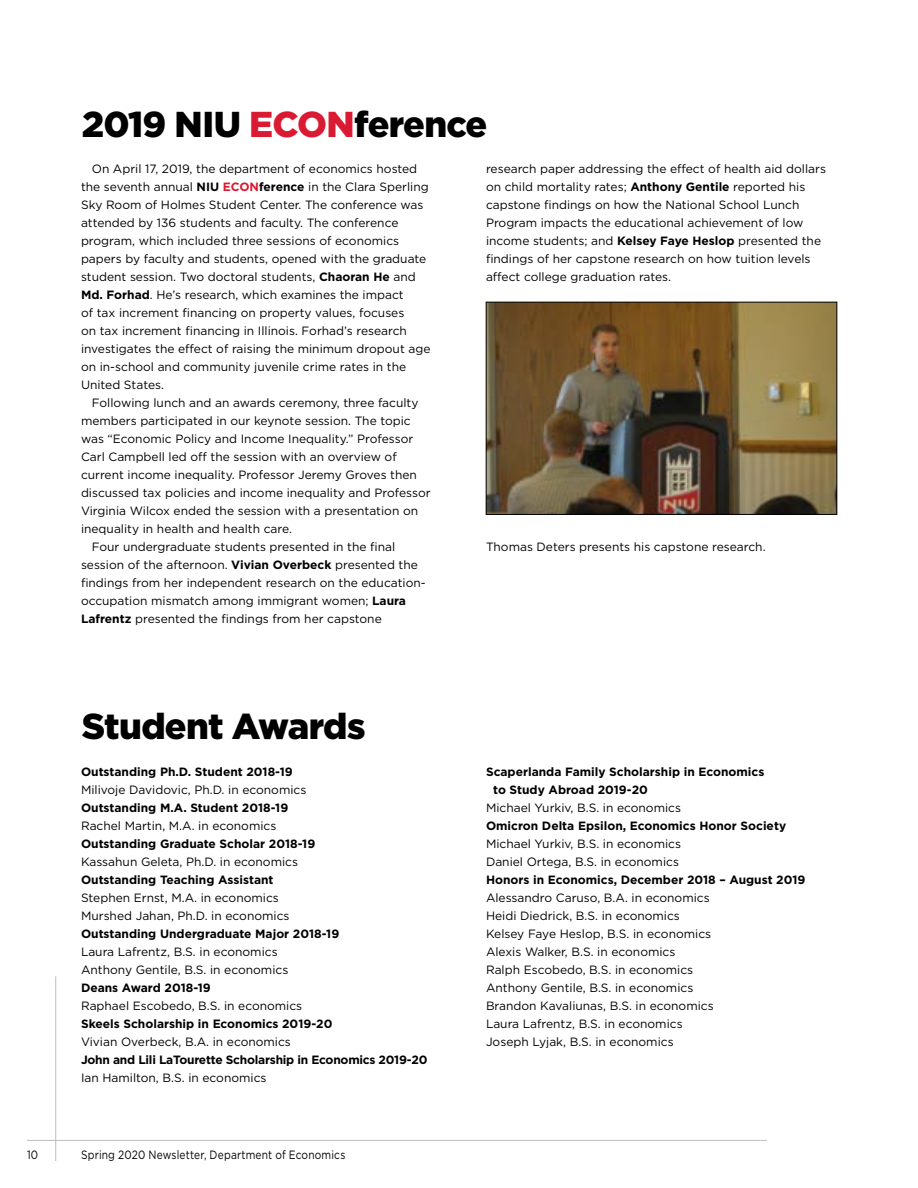
<style>
.page{position:relative;width:918px;height:1188px;background:#fff}
.page>*{position:absolute;margin:0;border:0;box-sizing:border-box;transform-origin:0 0}
.t1{font:900 36px "Gotham";letter-spacing:-.02em;color:#000}
.t2{font:12px/18px "Gotham";color:#000}
.t3{font:700 12px/18px "Gotham";color:#000}
.t4{font:700 12px "Gotham";letter-spacing:-.02em;color:#000}
.t5{font:12px "Gotham";color:#000;scale:.85 1}
.s1{color:#da1a32}
.s2{font-weight:700}
.s3{font-weight:700;color:#da1a32}
</style>
<div class="page">
<hr style="left:27px;top:1140px;width:740px;height:1px;background:#bcbec0">
<hr style="left:55px;top:976px;width:1px;height:185px;background:#bcbec0">
<img style="left:488px;top:304px;width:347px;height:209px">
<div style="left:486px;top:302px;width:351px;height:213px;border:1px solid #000"></div>
<h1 class="t1" style="left:82px;top:99px;width:407px">2019 NIU <span class="s1">ECON</span>ference</h1>
<p class="t2" style="left:81px;top:160px;width:351px;text-indent:11px">On April 17, 2019, the department of economics hosted the seventh annual <span class="s2">NIU</span> <span class="s3">ECON</span><span class="s2">ference</span> in the Clara Sperling Sky Room of Holmes Student Center. The conference was attended by 136 students and faculty. The conference program, which included three sessions of economics papers by faculty and students, opened with the graduate student session. Two doctoral students, <span class="s2">Chaoran He</span> and <span class="s2">Md. Forhad</span>. He’s research, which examines the impact<br>of tax increment financing on property values, focuses<br>on tax increment financing in Illinois. Forhad’s research investigates the effect of raising the minimum dropout age on in-school and community juvenile crime rates in the United States.</p>
<p class="t2" style="left:92px;top:394px;width:328px">Following lunch and an awards ceremony, three faculty</p>
<p class="t2" style="left:81px;top:412px;width:331px">members participated in our keynote session. The topic</p>
<p class="t2" style="left:81px;top:430px;width:334px">was “Economic Policy and Income Inequality.” Professor</p>
<p class="t2" style="left:81px;top:448px;width:317px">Carl Campbell led off the session with an overview of</p>
<p class="t2" style="left:81px;top:466px;width:337px">current income inequality. Professor Jeremy Groves then</p>
<p class="t2" style="left:81px;top:484px;width:351px">discussed tax policies and income inequality and Professor</p>
<p class="t2" style="left:81px;top:502px;width:339px">Virginia Wilcox ended the session with a presentation on</p>
<p class="t2" style="left:81px;top:520px;width:213px">inequality in health and health care.</p>
<p class="t2" style="left:92px;top:538px;width:305px">Four undergraduate students presented in the final</p>
<p class="t2" style="left:81px;top:556px;width:338px">session of the afternoon. <span class="s2">Vivian Overbeck</span> presented the</p>
<p class="t2" style="left:81px;top:574px;width:346px">findings from her independent research on the education-</p>
<p class="t2" style="left:81px;top:592px;width:327px">occupation mismatch among immigrant women; <span class="s2">Laura</span></p>
<p class="t2" style="left:81px;top:610px;width:302px"><span class="s2">Lafrentz</span> presented the findings from her capstone</p>
<p class="t2" style="left:486px;top:160px;width:341px">research paper addressing the effect of health aid dollars on child mortality rates; <span class="s2">Anthony Gentile</span> reported his capstone findings on how the National School Lunch Program impacts the educational achievement of low income students; and <span class="s2">Kelsey Faye Heslop</span> presented the findings of her capstone research on how tuition levels affect college graduation rates.</p>
<p class="t2" style="left:486px;top:538px;width:281px">Thomas Deters presents his capstone research.</p>
<h1 class="t1" style="left:82px;top:702px;width:285px">Student Awards</h1>
<p class="t3" style="left:81px;top:763px;width:213px">Outstanding Ph.D. Student 2018-19</p>
<p class="t2" style="left:81px;top:781px;width:227px">Milivoje Davidovic, Ph.D. in economics</p>
<p class="t3" style="left:81px;top:799px;width:209px">Outstanding M.A. Student 2018-19</p>
<p class="t2" style="left:81px;top:817px;width:197px">Rachel Martin, M.A. in economics</p>
<p class="t3" style="left:81px;top:835px;width:236px">Outstanding Graduate Scholar 2018-19</p>
<p class="t2" style="left:81px;top:853px;width:219px">Kassahun Geleta, Ph.D. in economics</p>
<p class="t3" style="left:81px;top:871px;width:194px">Outstanding Teaching Assistant</p>
<p class="t2" style="left:81px;top:889px;width:210px">Stephen Ernst, M.A. in economics<br>Murshed Jahan, Ph.D. in economics</p>
<p class="t3" style="left:81px;top:925px;width:260px">Outstanding Undergraduate Major 2018-19</p>
<p class="t2" style="left:81px;top:943px;width:209px">Laura Lafrentz, B.S. in economics<br>Anthony Gentile, B.S. in economics</p>
<p class="t3" style="left:81px;top:979px;width:131px">Deans Award 2018-19</p>
<p class="t2" style="left:81px;top:997px;width:223px">Raphael Escobedo, B.S. in economics</p>
<p class="t3" style="left:81px;top:1015px;width:253px">Skeels Scholarship in Economics 2019-20</p>
<p class="t2" style="left:81px;top:1033px;width:211px">Vivian Overbeck, B.A. in economics</p>
<p class="t4" style="left:81px;top:1052px;width:348px">John and Lili LaTourette Scholarship in Economics 2019-20</p>
<p class="t2" style="left:81px;top:1069px;width:187px">Ian Hamilton, B.S. in economics</p>
<p class="t5" style="left:27px;top:1147px;width:15px">10</p>
<p class="t5" style="left:81px;top:1147px;width:312px">Spring 2020 Newsletter, Department of Economics</p>
<p class="t3" style="left:493px;top:763px;width:273px;text-indent:-7px">Scaperlanda Family Scholarship in Economics to Study Abroad 2019-20</p>
<p class="t2" style="left:486px;top:799px;width:197px">Michael Yurkiv, B.S. in economics</p>
<p class="t3" style="left:486px;top:817px;width:302px">Omicron Delta Epsilon, Economics Honor Society</p>
<p class="t2" style="left:486px;top:835px;width:197px">Michael Yurkiv, B.S. in economics<br>Daniel Ortega, B.S. in economics</p>
<p class="t3" style="left:486px;top:871px;width:321px">Honors in Economics, December 2018 – August 2019</p>
<p class="t2" style="left:486px;top:889px;width:229px">Alessandro Caruso, B.A. in economics Heidi Diedrick, B.S. in economics Kelsey Faye Heslop, B.S. in economics Alexis Walker, B.S. in economics<br>Ralph Escobedo, B.S. in economics Anthony Gentile, B.S. in economics Brandon Kavaliunas, B.S. in economics Laura Lafrentz, B.S. in economics Joseph Lyjak, B.S. in economics</p>
</div>
